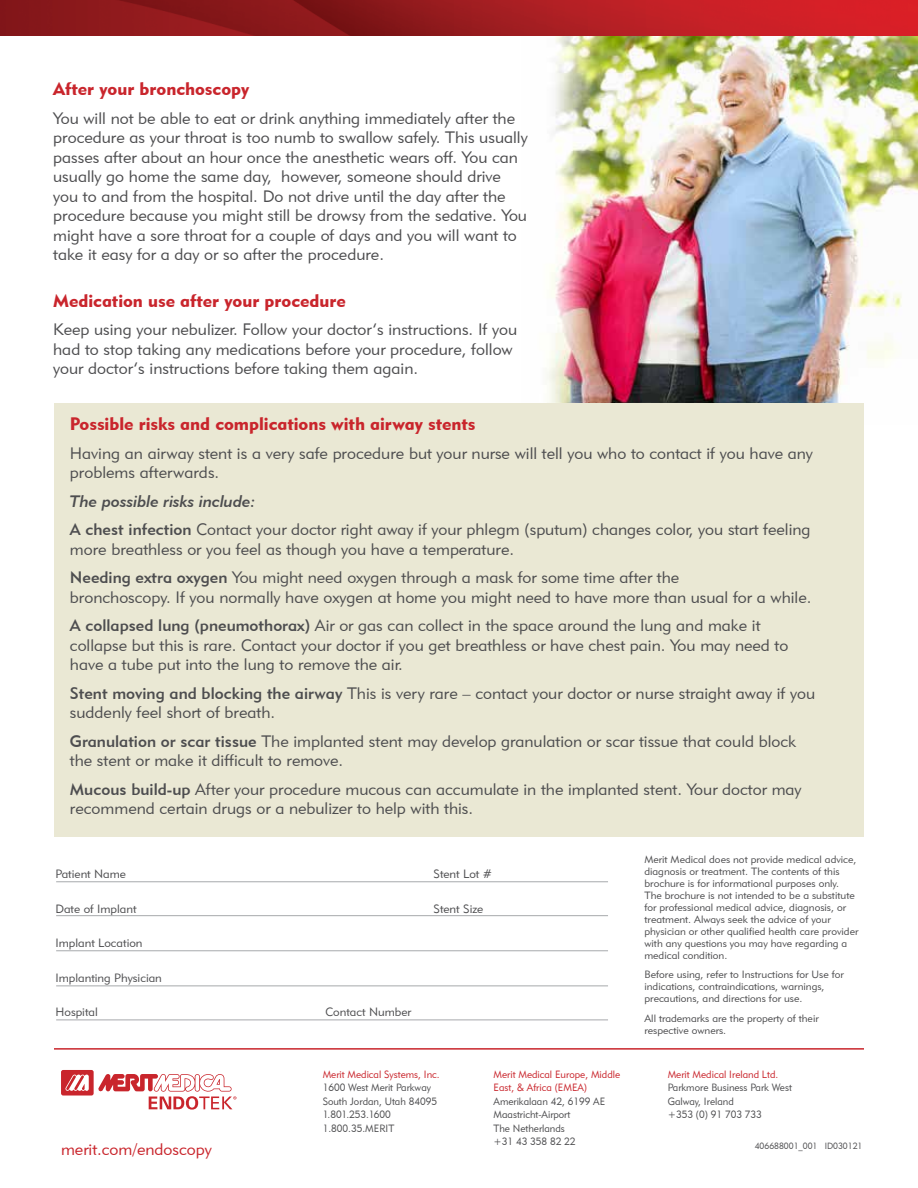
<style>
.page{position:relative;width:918px;height:1188px;background:#fff}
.page>*{position:absolute;margin:0;border:0;box-sizing:border-box;transform-origin:0 0}
.t1{font:18px "Geometric 415 BT Black A";color:#c9252c}
.t2{font:16.5px/19.5px "Geometric 415 BT Lite A";color:#4d4d4f}
.t3{font:16.5px "Geometric 415 BT Medium Italic A";color:#4d4d4f}
.t4{font:16.5px "Geometric 415 BT Lite A";color:#c9252c}
.t5{font:12px "Geometric 415 BT Lite A";color:#4d4d4f}
.t6{font:10.5px/12px "Geometric 415 BT Lite A";color:#4d4d4f}
.t7{font:10.5px/13.5px "Geometric 415 BT Lite A";color:#4d4d4f;scale:.95 1}
.t8{font:10.5px/13.5px "Geometric 415 BT Lite A";color:#c9252c;scale:.95 1}
.t9{font:9px "Geometric 415 BT Lite A";color:#4d4d4f;scale:.95 1}
.s1{font-family:"Geometric 415 BT Medium A"}
</style>
<div class="page">
<img style="left:521px;top:35px;width:397px;height:368px">
<div style="left:54px;top:403px;width:810px;height:434px;background:#eae8d4"></div>
<hr style="left:54px;top:1048px;width:810px;height:2px;background:#c9252c">
<img style="left:0;top:0;width:918px;height:35px">
<svg style="left:61px;top:1070px;width:175px;height:40px"></svg>
<hr style="left:56px;top:881px;width:552px;height:1px;background:#a7a9ac">
<hr style="left:56px;top:915px;width:552px;height:1px;background:#a7a9ac">
<hr style="left:56px;top:950px;width:552px;height:1px;background:#a7a9ac">
<hr style="left:56px;top:986px;width:552px;height:1px;background:#a7a9ac">
<hr style="left:56px;top:1020px;width:552px;height:1px;background:#a7a9ac">
<p class="t1" style="left:53px;top:78px;width:198px">After your bronchoscopy</p>
<p class="t2" style="left:53px;top:108px;width:476px">You will not be able to eat or drink anything immediately after the procedure as your throat is too numb to swallow safely. This usually passes after about an hour once the anesthetic wears off. You can usually go home the same day, however, someone should drive you to and from the hospital. Do not drive until the day after the procedure because you might still be drowsy from the sedative. You might have a sore throat for a couple of days and you will want to take it easy for a day or so after the procedure.</p>
<p class="t1" style="left:53px;top:289px;width:294px">Medication use after your procedure</p>
<p class="t2" style="left:53px;top:319px;width:465px">Keep using your nebulizer. Follow your doctor’s instructions. If you had to stop taking any medications before your procedure, follow your doctor’s instructions before taking them again.</p>
<p class="t1" style="left:70px;top:413px;width:407px">Possible risks and complications with airway stents</p>
<p class="t2" style="left:70px;top:443px;width:744px">Having an airway stent is a very safe procedure but your nurse will tell you who to contact if you have any problems afterwards.</p>
<p class="t3" style="left:70px;top:491px;width:187px">The possible risks include:</p>
<p class="t2" style="left:70px;top:519px;width:742px"><span class="s1">A chest infection</span> Contact your doctor right away if your phlegm (sputum) changes color, you start feeling more breathless or you feel as though you have a temperature.</p>
<p class="t2" style="left:70px;top:567px;width:743px"><span class="s1">Needing extra oxygen</span> You might need oxygen through a mask for some time after the<br>bronchoscopy. If you normally have oxygen at home you might need to have more than usual for a while.</p>
<p class="t2" style="left:70px;top:615px;width:720px"><span class="s1">A collapsed lung (pneumothorax)</span> Air or gas can collect in the space around the lung and make it collapse but this is rare. Contact your doctor if you get breathless or have chest pain. You may need to have a tube put into the lung to remove the air.</p>
<p class="t2" style="left:70px;top:683px;width:747px"><span class="s1">Stent moving and blocking the airway</span> This is very rare – contact your doctor or nurse straight away if you suddenly feel short of breath.</p>
<p class="t2" style="left:70px;top:731px;width:728px"><span class="s1">Granulation or scar tissue</span> The implanted stent may develop granulation or scar tissue that could block the stent or make it difficult to remove.</p>
<p class="t2" style="left:70px;top:779px;width:733px"><span class="s1">Mucous build-up</span> After your procedure mucous can accumulate in the implanted stent. Your doctor may recommend certain drugs or a nebulizer to help with this.</p>
<p class="t5" style="left:56px;top:867px;width:72px">Patient Name</p>
<p class="t5" style="left:434px;top:867px;width:60px">Stent Lot #</p>
<p class="t5" style="left:56px;top:901px;width:83px">Date of Implant</p>
<p class="t5" style="left:434px;top:901px;width:51px">Stent Size</p>
<p class="t5" style="left:56px;top:936px;width:89px">Implant Location</p>
<p class="t5" style="left:56px;top:970px;width:108px">Implanting Physician</p>
<p class="t5" style="left:56px;top:1005px;width:44px">Hospital</p>
<p class="t5" style="left:326px;top:1005px;width:87px">Contact Number</p>
<p class="t6" style="left:644px;top:853px;width:215px">Merit Medical does not provide medical advice, diagnosis or treatment. The contents of this brochure is for informational purposes only.<br>The brochure is not intended to be a substitute for professional medical advice, diagnosis, or treatment. Always seek the advice of your physician or other qualified health care provider with any questions you may have regarding a medical condition.</p>
<p class="t6" style="left:644px;top:969px;width:201px">Before using, refer to Instructions for Use for indications, contraindications, warnings, precautions, and directions for use.</p>
<p class="t6" style="left:644px;top:1012px;width:176px">All trademarks are the property of their respective owners.</p>
<p class="t8" style="left:668px;top:1067px;width:118px">Merit Medical Ireland Ltd.</p>
<p class="t7" style="left:668px;top:1081px;width:132px">Parkmore Business Park West<br>Galway, Ireland<br>+353 (0) 91 703 733</p>
<p class="t8" style="left:494px;top:1067px;width:135px">Merit Medical Europe, Middle<br>East, &amp; Africa (EMEA)</p>
<p class="t7" style="left:494px;top:1094px;width:119px">Amerikalaan 42, 6199 AE<br>Maastricht-Airport<br>The Netherlands<br>+31 43 358 82 22</p>
<p class="t8" style="left:323px;top:1067px;width:125px">Merit Medical Systems, Inc.</p>
<p class="t7" style="left:323px;top:1081px;width:122px">1600 West Merit Parkway<br>South Jordan, Utah 84095<br>1.801.253.1600<br>1.800.35.MERIT</p>
<p class="t4" style="left:61px;top:1139px;width:152px">merit.com/endoscopy</p>
<p class="t9" style="left:755px;top:1140px;width:115px">406688001_001 ID030121</p>
</div>
